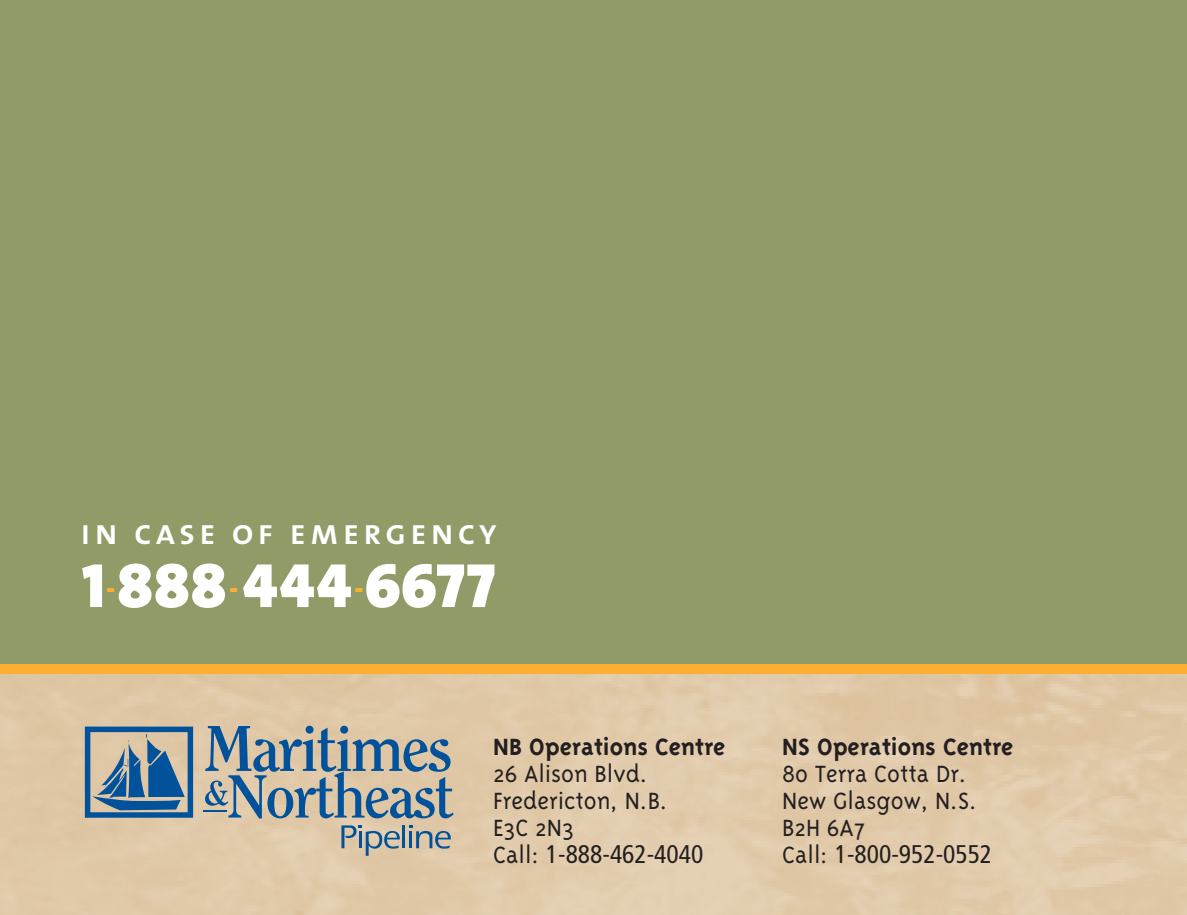
<style>
.page{position:relative;width:1187px;height:915px;background:#fff}
.page>*{position:absolute;margin:0;border:0;box-sizing:border-box;transform-origin:0 0}
.t1{font:63px "The Mix Black Caps";letter-spacing:.015em;color:#fff}
.t2{font:36px "The Mix Semi Bold Caps";letter-spacing:.105em;color:#fff}
.t3{font:300 27px/27px "Triplex";color:#231f20}
.t4{font:700 27px "Triplex";color:#231f20}
.t5{font:27px "The Mix Black Caps";color:#fbb033}
.t6{font:condensed 25.5px "Frutiger";color:#231f20}
.s1{font-family:"Triplex";font-weight:300;font-stretch:normal;font-size:27px}
</style>
<div class="page">
<div style="left:0;top:0;width:1186px;height:805px;background:#909b68"></div>
<img style="left:0;top:673px;width:1186px;height:242px">
<hr style="left:402px;top:825px;width:3px;height:23px;background:#01529b">
<svg style="left:85px;top:726px;width:108px;height:91px;background:#6d8ba0"></svg>
<svg style="left:205px;top:726px;width:248px;height:92px;background:#97a1a2"></svg>
<svg style="left:341px;top:825px;width:58px;height:30px;background:#a4a9a5"></svg>
<svg style="left:409px;top:825px;width:41px;height:23px"></svg>
<hr style="left:204px;top:810px;width:23px;height:2px;background:#01529b">
<div style="left:0;top:664px;width:1186px;height:9px;background:#fbb033"></div>
<h2 class="t2" style="left:80px;top:519px;width:418px">in case of emergency</h2>
<h1 class="t1" style="left:82px;top:564px;width:415px">1 888 444 6677</h1>
<p class="t5" style="left:106px;top:579px;width:11px">-</p>
<p class="t5" style="left:229px;top:579px;width:11px">-</p>
<p class="t5" style="left:354px;top:579px;width:11px">-</p>
<p class="t4" style="left:493px;top:730px;width:234px">NB Operations Centre</p>
<p class="t3" style="left:493px;top:759px;width:176px">26 Alison Blvd.<br>Fredericton, N.B.<br>E3C 2N3</p>
<p class="t6" style="left:493px;top:844px;width:212px"><span class="s1">Call:</span> 1-888-462-4040</p>
<p class="t4" style="left:782px;top:730px;width:233px">NS Operations Centre</p>
<p class="t3" style="left:782px;top:759px;width:196px">80 Terra Cotta Dr.<br>New Glasgow, N.S.<br>B2H 6A7</p>
<p class="t6" style="left:782px;top:844px;width:212px"><span class="s1">Call:</span> 1-800-952-0552</p>
</div>
